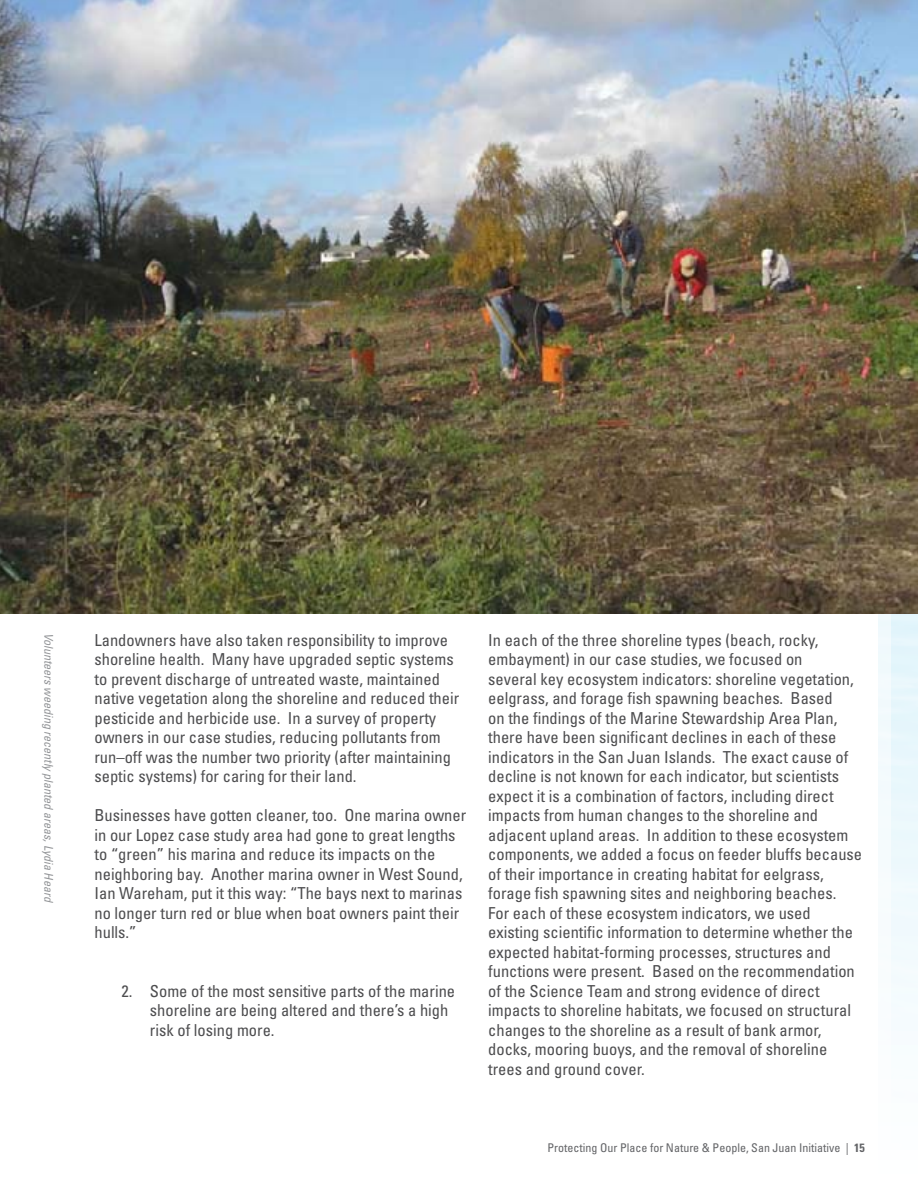
<style>
.page{position:relative;width:918px;height:1188px;background:#fff}
.page>*{position:absolute;margin:0;border:0;box-sizing:border-box;transform-origin:0 0}
.t1{font:condensed 16.5px/19.5px "Univers";color:#4d4d4f}
.t2{font:condensed 12px "Univers";color:#636467}
.t3{font:italic condensed 12px "Univers";letter-spacing:-.005em;color:#939598}
.s1{font-weight:700}
</style>
<div class="page">
<img style="left:0;top:0;width:918px;height:613px">
<p class="t3" style="left:56px;top:633px;width:271px;rotate:90deg">Volunteers weeding recently planted areas, Lydia Heard</p>
<p class="t1" style="left:94px;top:630px;width:366px">Landowners have also taken responsibility to improve shoreline health. Many have upgraded septic systems to prevent discharge of untreated waste, maintained native vegetation along the shoreline and reduced their pesticide and herbicide use. In a survey of property owners in our case studies, reducing pollutants from run–off was the number two priority (after maintaining septic systems) for caring for their land.</p>
<p class="t1" style="left:94px;top:805px;width:373px">Businesses have gotten cleaner, too. One marina owner in our Lopez case study area had gone to great lengths to “green” his marina and reduce its impacts on the neighboring bay. Another marina owner in West Sound, Ian Wareham, put it this way: “The bays next to marinas no longer turn red or blue when boat owners paint their hulls.”</p>
<p class="t1" style="left:150px;top:981px;width:307px;text-indent:-28px">2. Some of the most sensitive parts of the marine shoreline are being altered and there’s a high risk of losing more.</p>
<p class="t1" style="left:488px;top:630px;width:375px">In each of the three shoreline types (beach, rocky, embayment) in our case studies, we focused on<br>several key ecosystem indicators: shoreline vegetation, eelgrass, and forage fish spawning beaches. Based<br>on the findings of the Marine Stewardship Area Plan, there have been significant declines in each of these indicators in the San Juan Islands. The exact cause of decline is not known for each indicator, but scientists expect it is a combination of factors, including direct impacts from human changes to the shoreline and adjacent upland areas. In addition to these ecosystem components, we added a focus on feeder bluffs because of their importance in creating habitat for eelgrass, forage fish spawning sites and neighboring beaches.<br>For each of these ecosystem indicators, we used existing scientific information to determine whether the expected habitat-forming processes, structures and functions were present. Based on the recommendation of the Science Team and strong evidence of direct impacts to shoreline habitats, we focused on structural changes to the shoreline as a result of bank armor, docks, mooring buoys, and the removal of shoreline trees and ground cover.</p>
<p class="t2" style="left:547px;top:1140px;width:319px">Protecting Our Place for Nature &amp; People, San Juan Initiative | <span class="s1">15</span></p>
</div>
